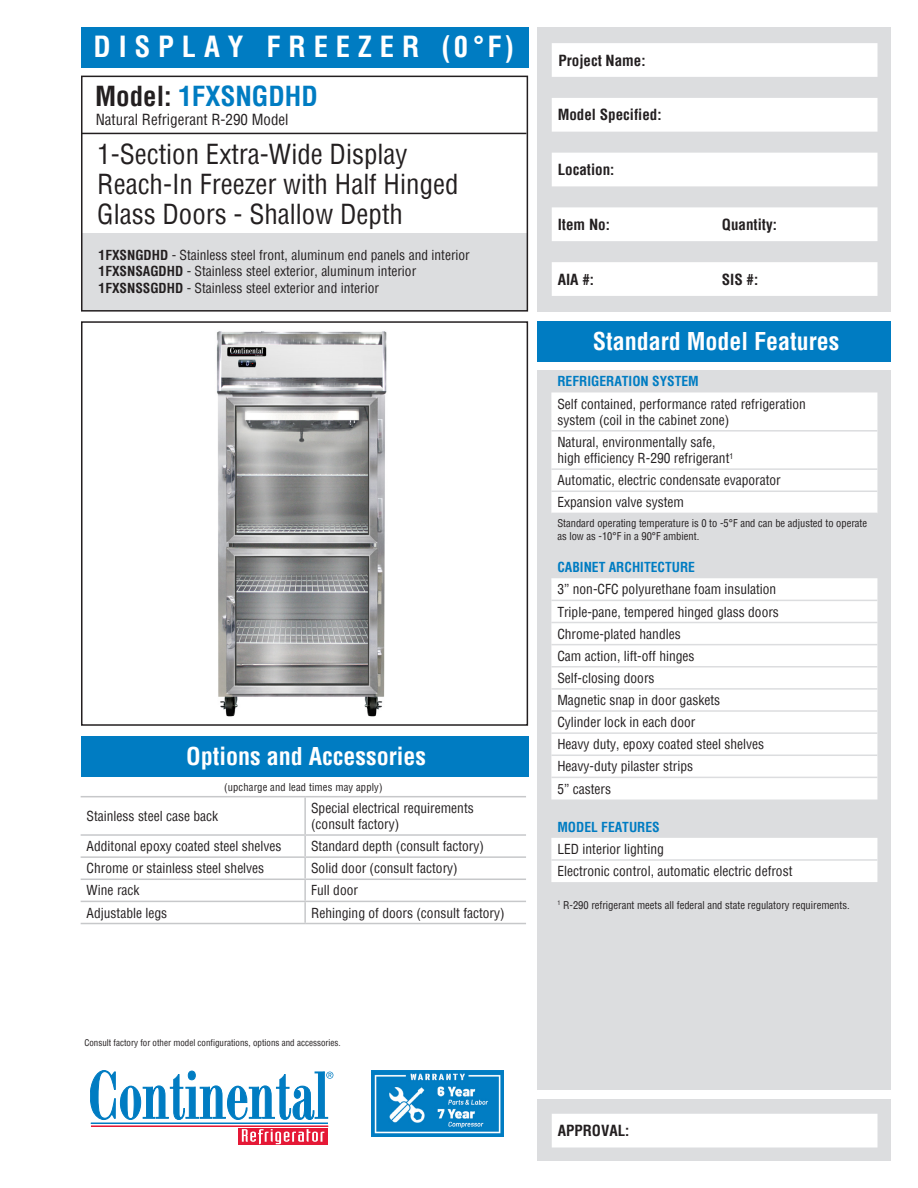
<style>
.page{position:relative;width:918px;height:1188px;background:#fff}
.page>*{position:absolute;margin:0;border:0;box-sizing:border-box;transform-origin:0 0}
.t1{font:700 condensed 28.5px "Helvetica";letter-spacing:.275em;color:#fff}
.t2{font:condensed 27px "Helvetica";color:#231f20}
.t3{font:700 condensed 27px "Helvetica";color:#007cc2}
.t4{font:700 condensed 24px "Helvetica";color:#fff}
.t5{font:700 condensed 15px "Helvetica";color:#231f20}
.t6{font:condensed 15px "Helvetica";color:#231f20}
.t7{font:condensed 13.5px "Helvetica";color:#231f20}
.t8{font:700 condensed 13.5px "Helvetica";color:#007cc2}
.t9{font:condensed 10.5px/12.6px "Helvetica";color:#231f20}
.t10{font:condensed 9px "Helvetica";color:#231f20}
.s1{color:#231f20}
.s2{font-weight:700}
</style>
<div class="page">
<div style="left:538px;top:1099px;width:353px;height:62px;background:#dcdddf"></div>
<div style="left:81px;top:233px;width:446px;height:77px;background:#dcdddf"></div>
<div style="left:81px;top:321px;width:447px;height:405px;border:2px solid #231f20"></div>
<div style="left:538px;top:321px;width:353px;height:40px;background:#007cc2"></div>
<div style="left:538px;top:370px;width:353px;height:720px;background:#dcdddf"></div>
<div style="left:538px;top:27px;width:353px;height:285px;background:#dcdddf"></div>
<hr style="left:91px;top:1123px;width:237px;height:1px;background:#007cc2">
<hr style="left:91px;top:1126px;width:237px;height:1px;background:#e51836">
<svg style="left:238px;top:1128px;width:90px;height:17px"></svg>
<svg style="left:242px;top:1129px;width:82px;height:15px"></svg>
<svg style="left:90px;top:1070px;width:243px;height:50px"></svg>
<svg style="left:552px;top:43px;width:326px;height:253px;fill:#fff"></svg>
<div style="left:81px;top:76px;width:447px;height:236px;border:2px solid #231f20"></div>
<div style="left:81px;top:27px;width:447px;height:40px;background:#007cc2"></div>
<div style="left:552px;top:1114px;width:326px;height:34px;background:#fff"></div>
<div style="left:81px;top:736px;width:447px;height:40px;background:#007cc2"></div>
<hr style="left:81px;top:133px;width:445px;height:1px;background:#231f20">
<img style="left:371px;top:1070px;width:133px;height:67px">
<img style="left:216px;top:331px;width:171px;height:386px">
<div style="left:551px;top:392px;width:326px;height:76px;background:#fff"></div>
<svg style="left:551px;top:470px;width:326px;height:412px;fill:#fff"></svg>
<hr style="left:551px;top:859px;width:326px;height:2px;background:#dcdddf">
<hr style="left:551px;top:430px;width:326px;height:2px;background:#dcdddf">
<hr style="left:551px;top:600px;width:326px;height:1px;background:#dcdddf">
<hr style="left:551px;top:622px;width:326px;height:1px;background:#dcdddf">
<hr style="left:551px;top:644px;width:326px;height:1px;background:#dcdddf">
<hr style="left:551px;top:666px;width:326px;height:2px;background:#dcdddf">
<hr style="left:551px;top:688px;width:326px;height:2px;background:#dcdddf">
<hr style="left:551px;top:710px;width:326px;height:2px;background:#dcdddf">
<hr style="left:551px;top:732px;width:326px;height:2px;background:#dcdddf">
<hr style="left:551px;top:755px;width:326px;height:1px;background:#dcdddf">
<hr style="left:551px;top:777px;width:326px;height:1px;background:#dcdddf">
<hr style="left:551px;top:491px;width:326px;height:1px;background:#dcdddf">
<hr style="left:551px;top:513px;width:326px;height:1px;background:#dcdddf">
<hr style="left:81px;top:796px;width:224px;height:1px;background:#c7c8ca">
<hr style="left:305px;top:796px;width:221px;height:1px;background:#c7c8ca">
<hr style="left:305px;top:856px;width:221px;height:2px;background:#c7c8ca">
<hr style="left:305px;top:879px;width:221px;height:1px;background:#c7c8ca">
<hr style="left:305px;top:834px;width:221px;height:2px;background:#c7c8ca">
<hr style="left:304px;top:836px;width:2px;height:20px;background:#c7c8ca">
<hr style="left:305px;top:901px;width:221px;height:1px;background:#c7c8ca">
<hr style="left:305px;top:923px;width:221px;height:1px;background:#c7c8ca">
<hr style="left:304px;top:797px;width:2px;height:37px;background:#c7c8ca">
<hr style="left:81px;top:834px;width:224px;height:2px;background:#c7c8ca">
<hr style="left:81px;top:856px;width:224px;height:2px;background:#c7c8ca">
<hr style="left:304px;top:858px;width:2px;height:21px;background:#c7c8ca">
<hr style="left:81px;top:879px;width:224px;height:1px;background:#c7c8ca">
<hr style="left:304px;top:880px;width:2px;height:21px;background:#c7c8ca">
<hr style="left:81px;top:901px;width:224px;height:1px;background:#c7c8ca">
<hr style="left:304px;top:902px;width:2px;height:21px;background:#c7c8ca">
<hr style="left:81px;top:923px;width:224px;height:1px;background:#c7c8ca">
<h1 class="t1" style="left:94px;top:28px;width:422px">DISPLAY FREEZER (0°F)</h1>
<p class="t3" style="left:95px;top:78px;width:224px"><span class="s1">Model:</span> 1FXSNGDHD</p>
<p class="t6" style="left:96px;top:109px;width:194px">Natural Refrigerant R-290 Model</p>
<p class="t2" style="left:97px;top:137px;width:312px">1-Section Extra-Wide Display</p>
<p class="t2" style="left:97px;top:167px;width:363px">Reach-In Freezer with Half Hinged</p>
<p class="t2" style="left:97px;top:197px;width:307px">Glass Doors - Shallow Depth</p>
<p class="t7" style="left:99px;top:246px;width:373px"><span class="s2">1FXSNGDHD</span> - Stainless steel front, aluminum end panels and interior</p>
<p class="t7" style="left:99px;top:263px;width:319px"><span class="s2">1FXSNSAGDHD</span> - Stainless steel exterior, aluminum interior</p>
<p class="t7" style="left:99px;top:279px;width:282px"><span class="s2">1FXSNSSGDHD</span> - Stainless steel exterior and interior</p>
<h3 class="t4" style="left:186px;top:740px;width:241px">Options and Accessories</h3>
<p class="t9" style="left:224px;top:780px;width:160px">(upcharge and lead times may apply)</p>
<p class="t7" style="left:87px;top:807px;width:133px">Stainless steel case back</p>
<p class="t7" style="left:311px;top:799px;width:164px">Special electrical requirements</p>
<p class="t7" style="left:311px;top:815px;width:90px">(consult factory)</p>
<p class="t7" style="left:87px;top:837px;width:196px">Additonal epoxy coated steel shelves</p>
<p class="t7" style="left:311px;top:837px;width:174px">Standard depth (consult factory)</p>
<p class="t7" style="left:87px;top:860px;width:179px">Chrome or stainless steel shelves</p>
<p class="t7" style="left:311px;top:860px;width:148px">Solid door (consult factory)</p>
<p class="t7" style="left:87px;top:882px;width:54px">Wine rack</p>
<p class="t7" style="left:311px;top:882px;width:48px">Full door</p>
<p class="t7" style="left:87px;top:904px;width:82px">Adjustable legs</p>
<p class="t7" style="left:311px;top:904px;width:195px">Rehinging of doors (consult factory)</p>
<p class="t5" style="left:559px;top:50px;width:89px">Project Name:</p>
<p class="t5" style="left:558px;top:105px;width:105px">Model Specified:</p>
<p class="t5" style="left:558px;top:160px;width:58px">Location:</p>
<p class="t5" style="left:558px;top:215px;width:54px">Item No:</p>
<p class="t5" style="left:722px;top:215px;width:57px">Quantity:</p>
<p class="t5" style="left:558px;top:269px;width:38px">AIA #:</p>
<p class="t5" style="left:722px;top:269px;width:38px">SIS #:</p>
<h3 class="t4" style="left:593px;top:325px;width:248px">Standard Model Features</h3>
<p class="t8" style="left:557px;top:373px;width:143px">REFRIGERATION SYSTEM</p>
<p class="t7" style="left:557px;top:395px;width:250px">Self contained, performance rated refrigeration</p>
<p class="t7" style="left:557px;top:411px;width:174px">system (coil in the cabinet zone)</p>
<p class="t7" style="left:557px;top:433px;width:160px">Natural, environmentally safe,</p>
<p class="t7" style="left:557px;top:449px;width:177px">high efficiency R-290 refrigerant<sup>1</sup></p>
<p class="t7" style="left:557px;top:472px;width:225px">Automatic, electric condensate evaporator</p>
<p class="t7" style="left:557px;top:494px;width:128px">Expansion valve system</p>
<p class="t9" style="left:557px;top:517px;width:311px">Standard operating temperature is 0 to -5°F and can be adjusted to operate as low as -10°F in a 90°F ambient.</p>
<p class="t8" style="left:557px;top:558px;width:139px">CABINET ARCHITECTURE</p>
<p class="t7" style="left:557px;top:581px;width:220px">3” non-CFC polyurethane foam insulation</p>
<p class="t7" style="left:557px;top:603px;width:223px">Triple-pane, tempered hinged glass doors</p>
<p class="t7" style="left:557px;top:625px;width:125px">Chrome-plated handles</p>
<p class="t7" style="left:557px;top:647px;width:139px">Cam action, lift-off hinges</p>
<p class="t7" style="left:557px;top:669px;width:99px">Self-closing doors</p>
<p class="t7" style="left:557px;top:691px;width:164px">Magnetic snap in door gaskets</p>
<p class="t7" style="left:557px;top:713px;width:139px">Cylinder lock in each door</p>
<p class="t7" style="left:557px;top:736px;width:208px">Heavy duty, epoxy coated steel shelves</p>
<p class="t7" style="left:557px;top:758px;width:137px">Heavy-duty pilaster strips</p>
<p class="t7" style="left:557px;top:780px;width:55px">5” casters</p>
<p class="t8" style="left:557px;top:818px;width:104px">MODEL FEATURES</p>
<p class="t7" style="left:557px;top:840px;width:108px">LED interior lighting</p>
<p class="t7" style="left:557px;top:862px;width:237px">Electronic control, automatic electric defrost</p>
<p class="t9" style="left:557px;top:898px;width:294px"><sup>1</sup> R-290 refrigerant meets all federal and state regulatory requirements.</p>
<p class="t10" style="left:84px;top:1036px;width:258px">Consult factory for other model configurations, options and accessories.</p>
<p class="t5" style="left:558px;top:1121px;width:73px">APPROVAL:</p>
</div>
